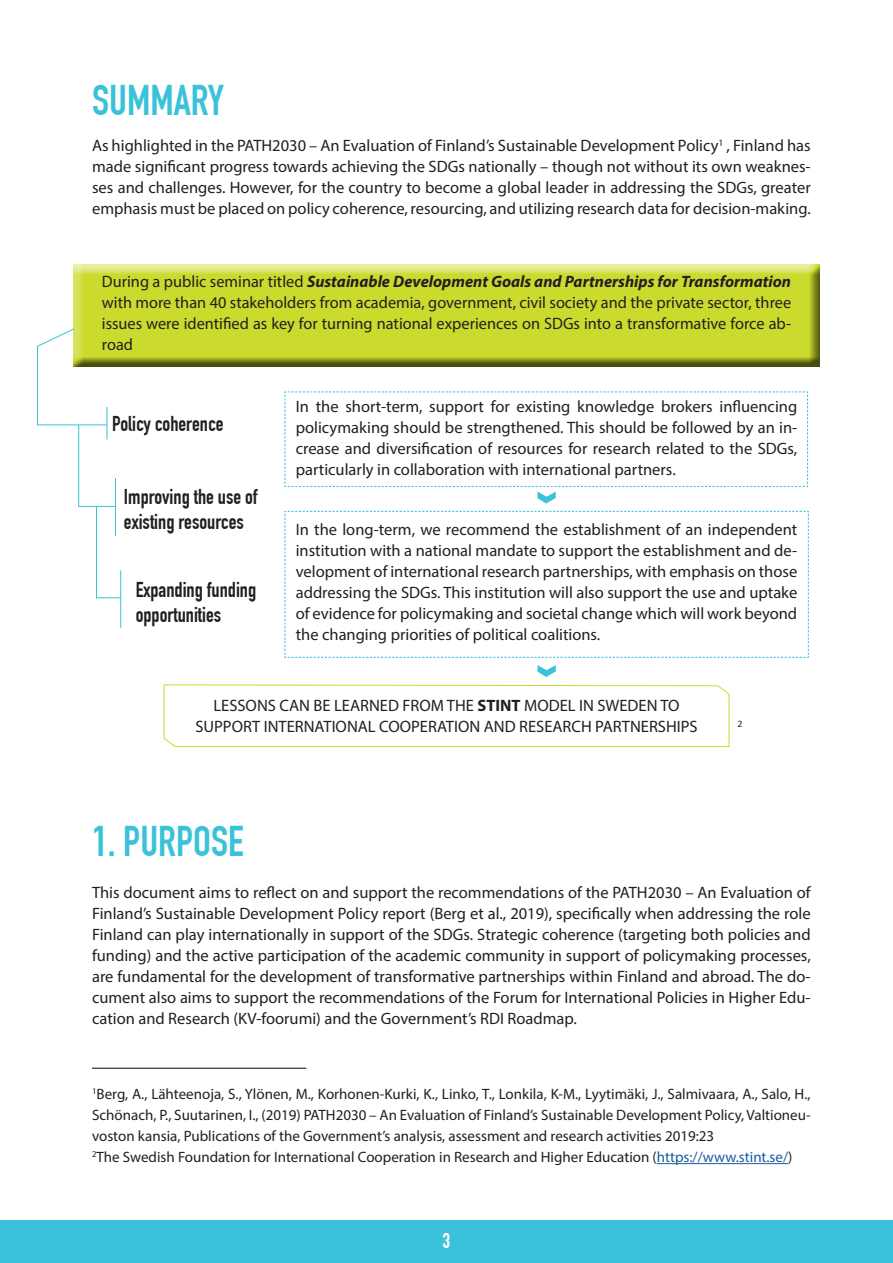
<style>
.page{position:relative;width:893px;height:1263px;background:#fff}
.page>*{position:absolute;margin:0;border:0;box-sizing:border-box;transform-origin:0 0}
.t1{font:700 42px "DIN Condensed";color:#39c2d9}
.t2{font:700 21px/25.2px "DIN Condensed";color:#231f20}
.t3{font:700 21px "DIN Condensed";color:#fff}
.t4{font:16.5px/21px "Myriad Pro";color:#231f20;text-align:justify}
.t5{font:15px/21px "Myriad Pro";color:#231f20}
.t6{font:9.6px "Myriad Pro";color:#231f20}
.s1{font-weight:700;font-style:italic}
.s2{font-weight:700}
.s3{color:#175d9e}
</style>
<div class="page">
<div style="left:0;top:1220px;width:893px;height:43px;background:#39c2d9"></div>
<hr style="left:657px;top:1163px;width:131px;height:1px;background:#175d9e">
<div style="left:73px;top:264px;width:747px;height:104px;background:#231f20;opacity:.75"></div>
<hr style="left:92px;top:1068px;width:214px;height:1px;background:#231f20">
<svg style="left:284px;top:511px;width:525px;height:147px"></svg>
<svg style="left:163px;top:684px;width:567px;height:63px"></svg>
<svg style="left:37px;top:328px;width:84px;height:271px"></svg>
<hr style="left:107px;top:407px;width:1px;height:32px;background:#39c2d9">
<hr style="left:115px;top:478px;width:1px;height:58px;background:#39c2d9">
<hr style="left:120px;top:570px;width:1px;height:58px;background:#39c2d9">
<svg style="left:537px;top:665px;width:19px;height:12px"></svg>
<svg style="left:285px;top:392px;width:523px;height:111px"></svg>
<h1 class="t1" style="left:92px;top:76px;width:134px">SUMMARY</h1>
<p class="t4" style="left:92px;top:135px;width:720px">As highlighted in the PATH2030 – An Evaluation of Finland’s Sustainable Development Policy<sup>1</sup> , Finland has made significant progress towards achieving the SDGs nationally – though not without its own weaknes&shy;ses and challenges. However, for the country to become a global leader in addressing the SDGs, greater emphasis must be placed on policy coherence, resourcing, and utilizing research data for decision-making.</p>
<p class="t4" style="left:102px;top:271px;width:691px">During a public seminar titled <span class="s1">Sustainable Development Goals and Partnerships for Transformation </span>with more than 40 stakeholders from academia, government, civil society and the private sector, three issues were identified as key for turning national experiences on SDGs into a transformative force ab&shy;road</p>
<p class="t2" style="left:112px;top:411px;width:113px">Policy coherence</p>
<p class="t2" style="left:124px;top:484px;width:135px">Improving the use of existing resources</p>
<p class="t2" style="left:136px;top:577px;width:122px">Expanding funding opportunities</p>
<p class="t4" style="left:296px;top:396px;width:503px">In the short-term, support for existing knowledge brokers influencing policymaking should be strengthened. This should be followed by an in&shy;crease and diversification of resources for research related to the SDGs, particularly in collaboration with international partners.</p>
<p class="t4" style="left:296px;top:519px;width:503px">In the long-term, we recommend the establishment of an independent institution with a national mandate to support the establishment and de&shy;velopment of international research partnerships, with emphasis on those addressing the SDGs. This institution will also support the use and uptake of evidence for policymaking and societal change which will work beyond the changing priorities of political coalitions.</p>
<p class="t4" style="left:195px;top:694px;width:504px;text-align:center">LESSONS CAN BE LEARNED FROM THE <span class="s2">STINT</span> MODEL IN SWEDEN TO<br>SUPPORT INTERNATIONAL COOPERATION AND RESEARCH PARTNERSHIPS</p>
<p class="t6" style="left:737px;top:718px;width:6px">2</p>
<h1 class="t1" style="left:92px;top:817px;width:153px">1. PURPOSE</h1>
<p class="t4" style="left:92px;top:882px;width:720px">This document aims to reflect on and support the recommendations of the PATH2030 – An Evaluation of Finland’s Sustainable Development Policy report (Berg et al., 2019), specifically when addressing the role Finland can play internationally in support of the SDGs. Strategic coherence (targeting both policies and funding) and the active participation of the academic community in support of policymaking processes, are fundamental for the development of transformative partnerships within Finland and abroad. The do&shy;cument also aims to support the recommendations of the Forum for International Policies in Higher Edu&shy;cation and Research (KV-foorumi) and the Government’s RDI Roadmap.</p>
<p class="t5" style="left:92px;top:1083px;width:720px"><sup>1</sup>Berg, A., Lähteenoja, S., Ylönen, M., Korhonen-Kurki, K., Linko, T., Lonkila, K-M., Lyytimäki, J., Salmivaara, A., Salo, H., Schönach, P., Suutarinen, I., (2019) PATH2030 – An Evaluation of Finland’s Sustainable Development Policy, Valtioneu&shy;voston kansia, Publications of the Government’s analysis, assessment and research activities 2019:23<br><sup>2</sup>The Swedish Foundation for International Cooperation in Research and Higher Education (<span class="s3">https://www.stint.se/</span>)</p>
<p class="t3" style="left:443px;top:1228px;width:9px">3</p>
</div>
